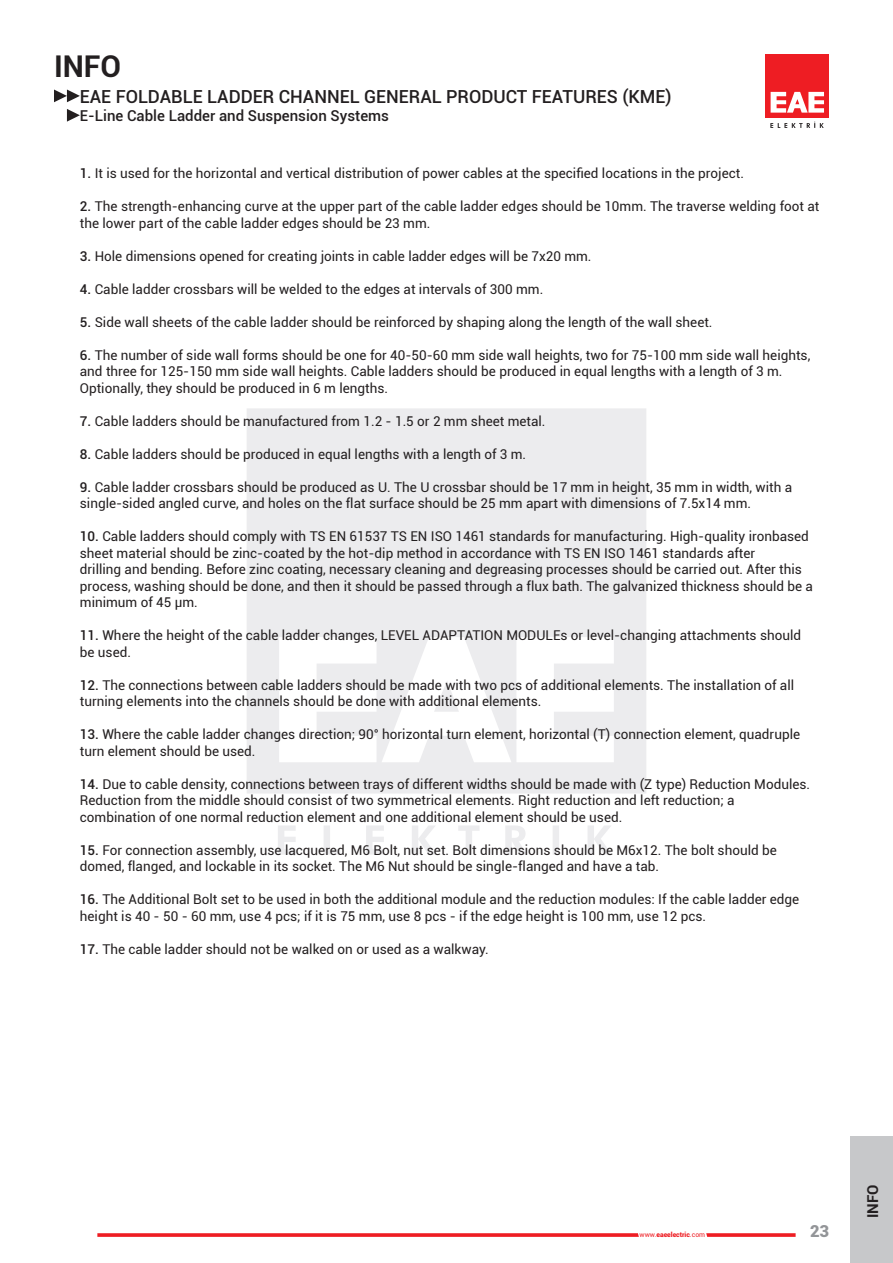
<style>
.page{position:relative;width:893px;height:1263px;background:#fff}
.page>*{position:absolute;margin:0;border:0;box-sizing:border-box;transform-origin:0 0}
.t1{font:700 30px "Roboto";color:#231f20}
.t2{font:500 18px "Roboto";color:#231f20}
.t3{font:900 16.5px "Roboto";color:#939598}
.t4{font:500 15px "Roboto";color:#231f20}
.t5{font:700 15px "Roboto";color:#231f20}
.t6{font:13.5px/16.5px "Roboto";color:#231f20}
.t7{font:900 6.9px "Roboto";color:#ee1d23}
.s1{font-weight:500}
.s2{font-weight:400}
</style>
<div class="page">
<svg style="left:54px;top:90px;width:26px;height:12px"></svg>
<svg style="left:67px;top:109px;width:13px;height:13px"></svg>
<div style="left:765px;top:54px;width:64px;height:64px;background:#ee1d23"></div>
<svg style="left:771px;top:92px;width:53px;height:21px"></svg>
<svg style="left:770px;top:122px;width:54px;height:6px"></svg>
<div style="left:850px;top:1137px;width:43px;height:126px;background:#c7c8ca"></div>
<svg style="left:97px;top:1233px;width:699px;height:4px;background:#f04449"></svg>
<svg style="left:247px;top:408px;width:399px;height:385px;fill:#ececee"></svg>
<svg style="left:278px;top:816px;width:333px;height:39px"></svg>
<h1 class="t1" style="left:54px;top:45px;width:69px">INFO</h1>
<p class="t2" style="left:80px;top:84px;width:593px">EAE FOLDABLE LADDER CHANNEL GENERAL PRODUCT FEATURES (KME)</p>
<p class="t4" style="left:80px;top:106px;width:311px">E-Line Cable Ladder and Suspension Systems</p>
<p class="t6" style="left:80px;top:165px;width:666px"><span class="s1">1.</span> It is used for the horizontal and vertical distribution of power cables at the specified locations in the project.</p>
<p class="t6" style="left:80px;top:198px;width:741px"><span class="s1">2.</span> The strength-enhancing curve at the upper part of the cable ladder edges should be 10mm. The traverse welding foot at the lower part of the cable ladder edges should be 23 mm.</p>
<p class="t6" style="left:80px;top:247px;width:513px"><span class="s1">3.</span> Hole dimensions opened for creating joints in cable ladder edges will be 7x20 mm.</p>
<p class="t6" style="left:80px;top:280px;width:465px"><span class="s1">4.</span> Cable ladder crossbars will be welded to the edges at intervals of 300 mm.</p>
<p class="t6" style="left:80px;top:313px;width:634px"><span class="s1">5.</span> Side wall sheets of the cable ladder should be reinforced by shaping along the length of the wall sheet.</p>
<p class="t6" style="left:80px;top:346px;width:732px"><span class="s1">6.</span> The number of side wall forms should be one for 40-50-60 mm side wall heights, two for 75-100 mm side wall heights,</p>
<p class="t6" style="left:80px;top:362px;width:704px">and three for 125-150 mm side wall heights. Cable ladders should be produced in equal lengths with a length of 3 m.</p>
<p class="t6" style="left:80px;top:379px;width:310px">Optionally, they should be produced in 6 m lengths.</p>
<p class="t6" style="left:80px;top:412px;width:467px"><span class="s1">7.</span> Cable ladders should be manufactured from 1.2 - 1.5 or 2 mm sheet metal.</p>
<p class="t6" style="left:80px;top:445px;width:448px"><span class="s1">8.</span> Cable ladders should be produced in equal lengths with a length of 3 m.</p>
<p class="t6" style="left:80px;top:478px;width:714px"><span class="s1">9.</span> Cable ladder crossbars should be produced as U. The U crossbar should be 17 mm in height, 35 mm in width, with a</p>
<p class="t6" style="left:80px;top:494px;width:673px">single-sided angled curve, and holes on the flat surface should be 25 mm apart with dimensions of 7.5x14 mm.</p>
<p class="t6" style="left:80px;top:527px;width:730px"><span class="s1">10.</span> Cable ladders should comply with TS EN 61537 TS EN ISO 1461 standards for manufacturing. High-quality ironbased</p>
<p class="t6" style="left:80px;top:544px;width:677px">sheet material should be zinc-coated by the hot-dip method in accordance with TS EN ISO 1461 standards after</p>
<p class="t6" style="left:80px;top:560px;width:723px">drilling and bending. Before zinc coating, necessary cleaning and degreasing processes should be carried out. After this</p>
<p class="t6" style="left:80px;top:577px;width:735px">process, washing should be done, and then it should be passed through a flux bath. The galvanized thickness should be a</p>
<p class="t6" style="left:80px;top:593px;width:120px">minimum of 45 μm.</p>
<p class="t6" style="left:80px;top:626px;width:723px"><span class="s1">11.</span> Where the height of the cable ladder changes, LEVEL ADAPTATION MODULEs or level-changing attachments should</p>
<p class="t6" style="left:80px;top:643px;width:53px">be used.</p>
<p class="t6" style="left:80px;top:676px;width:716px"><span class="s1">12.</span> The connections between cable ladders should be made with two pcs of additional elements. The installation of all</p>
<p class="t6" style="left:80px;top:692px;width:463px">turning elements into the channels should be done with additional elements.</p>
<p class="t6" style="left:80px;top:725px;width:722px"><span class="s1">13.</span> Where the cable ladder changes direction; 90° horizontal turn element, horizontal (T) connection element, quadruple</p>
<p class="t6" style="left:80px;top:742px;width:177px">turn element should be used.</p>
<p class="t6" style="left:80px;top:775px;width:732px"><span class="s1">14.</span> Due to cable density, connections between trays of different widths should be made with (Z type) Reduction Modules.</p>
<p class="t6" style="left:80px;top:791px;width:656px">Reduction from the middle should consist of two symmetrical elements. Right reduction and left reduction; a</p>
<p class="t6" style="left:80px;top:808px;width:544px">combination of one normal reduction element and one additional element should be used.</p>
<p class="t6" style="left:80px;top:841px;width:698px"><span class="s1">15.</span> For connection assembly, use lacquered, M6 Bolt, nut set. Bolt dimensions should be M6x12. The bolt should be</p>
<p class="t6" style="left:80px;top:857px;width:581px">domed, flanged, and lockable in its socket. The M6 Nut should be single-flanged and have a tab.</p>
<p class="t6" style="left:80px;top:890px;width:721px"><span class="s1">16.</span> The Additional Bolt set to be used in both the additional module and the reduction modules: If the cable ladder edge</p>
<p class="t6" style="left:80px;top:907px;width:628px">height is 40 - 50 - 60 mm, use 4 pcs; if it is 75 mm, use 8 pcs - if the edge height is 100 mm, use 12 pcs.</p>
<p class="t6" style="left:80px;top:940px;width:410px"><span class="s1">17.</span> The cable ladder should not be walked on or used as a walkway.</p>
<p class="t7" style="left:640px;top:1229px;width:67px"><span class="s2">www.</span>eaeelectric<span class="s2">.com</span></p>
<p class="t3" style="left:810px;top:1219px;width:21px">23</p>
<p class="t5" style="left:862px;top:1218px;width:35px;rotate:-90deg">INFO</p>
</div>
